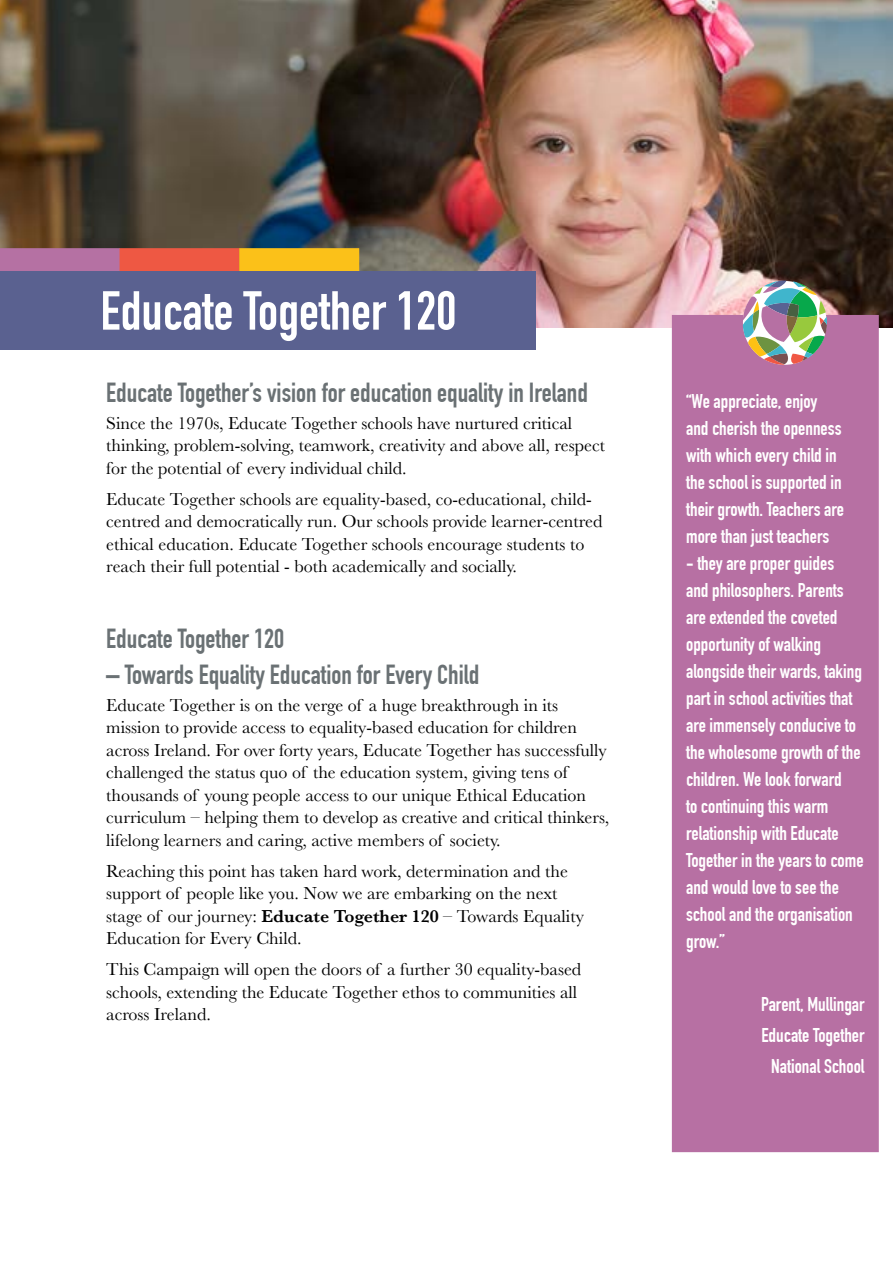
<style>
.page{position:relative;width:893px;height:1263px;background:#fff}
.page>*{position:absolute;margin:0;border:0;box-sizing:border-box;transform-origin:0 0}
.t1{font:700 54px "DIN Condensed";color:#fff}
.t2{font:700 27px "DIN Condensed";color:#6a7174}
.t3{font:700 19.5px/27px "DIN Condensed";color:#fff}
.t4{font:18px/22.5px "Baskerville";color:#000}
.s1{font-weight:600}
</style>
<div class="page">
<img style="left:0;top:0;width:893px;height:327px">
<div style="left:673px;top:316px;width:205px;height:835px;background:#b770a3"></div>
<div style="left:672px;top:315px;width:207px;height:837px;border:2px solid #b770a3"></div>
<img style="left:743px;top:281px;width:84px;height:84px">
<div style="left:0;top:248px;width:120px;height:99px;background:#b571a3"></div>
<div style="left:120px;top:248px;width:120px;height:99px;background:#ee5843"></div>
<div style="left:239px;top:248px;width:120px;height:99px;background:#fbc119"></div>
<div style="left:0;top:271px;width:536px;height:79px;background:#5a6190"></div>
<h1 class="t1" style="left:100px;top:279px;width:357px">Educate Together 120</h1>
<h2 class="t2" style="left:106px;top:377px;width:483px">Educate Together’s vision for education equality in Ireland</h2>
<p class="t4" style="left:106px;top:412px;width:500px">Since the 1970s, Educate Together schools have nurtured critical thinking, problem-solving, teamwork, creativity and above all, respect for the potential of every individual child.</p>
<p class="t4" style="left:106px;top:488px;width:498px">Educate Together schools are equality-based, co-educational, child&shy;centred and democratically run. Our schools provide learner-centred ethical education. Educate Together schools encourage students to reach their full potential - both academically and socially.</p>
<h2 class="t2" style="left:106px;top:622px;width:179px">Educate Together 120</h2>
<h2 class="t2" style="left:106px;top:658px;width:374px">– Towards Equality Education for Every Child</h2>
<p class="t4" style="left:106px;top:694px;width:505px">Educate Together is on the verge of a huge breakthrough in its mission to provide access to equality-based education for children across Ireland. For over forty years, Educate Together has successfully challenged the status quo of the education system, giving tens of thousands of young people access to our unique Ethical Education curriculum – helping them to develop as creative and critical thinkers, lifelong learners and caring, active members of society.</p>
<p class="t4" style="left:106px;top:860px;width:479px">Reaching this point has taken hard work, determination and the support of people like you. Now we are embarking on the next stage of our journey: <span class="s1">Educate Together 120</span> – Towards Equality Education for Every Child.</p>
<p class="t4" style="left:106px;top:958px;width:476px">This Campaign will open the doors of a further 30 equality-based schools, extending the Educate Together ethos to communities all across Ireland.</p>
<p class="t3" style="left:686px;top:388px;width:159px">“We appreciate, enjoy and cherish the openness with which every child in the school is supported in their growth. Teachers are more than just teachers</p>
<p class="t3" style="left:686px;top:550px;width:179px">- they are proper guides<br>and philosophers. Parents are extended the coveted opportunity of walking alongside their wards, taking part in school activities that are immensely conducive to the wholesome growth of the children. We look forward<br>to continuing this warm relationship with Educate<br>Together in the years to come and would love to see the school and the organisation grow.”</p>
<p class="t3" style="left:761px;top:988px;width:105px;line-height:31.2px;text-align:center">Parent, Mullingar<br>Educate Together<br>National School</p>
</div>
